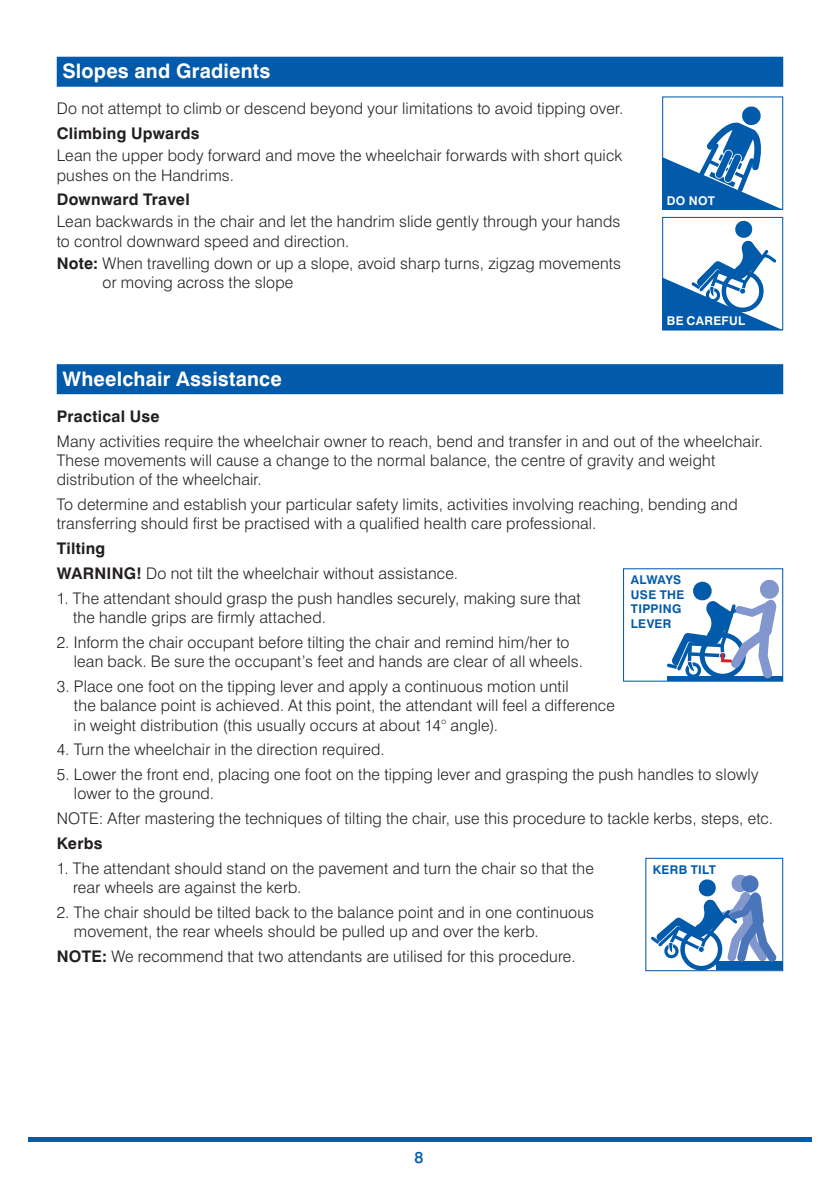
<style>
.page{position:relative;width:840px;height:1191px;background:#fff}
.page>*{position:absolute;margin:0;border:0;box-sizing:border-box;transform-origin:0 0}
.t1{font:700 20px "Swiss 721 BT";letter-spacing:.01em;color:#fff}
.Body_Copy{font:300 16px/19.2px "Swiss 721 BT";letter-spacing:.01em;color:#231f20}
.Body_Copy-2{font:700 16px "Swiss 721 BT";letter-spacing:.015em;color:#231f20}
.t2{font:500 16px "Swiss 721 BT";color:#015aaa}
.t3{font:700 12px/14.4px "Swiss 721 BT";letter-spacing:.025em;color:#015aaa}
.t4{font:700 12px "Swiss 721 BT";letter-spacing:.03em;color:#fff}
.s1{font-weight:700}
</style>
<div class="page">
<hr style="left:28px;top:1137px;width:783px;height:4px;background:#015aaa">
<div style="left:57px;top:57px;width:725px;height:30px;background:#015aaa"></div>
<div style="left:57px;top:364px;width:725px;height:30px;background:#015aaa"></div>
<svg style="left:731px;top:874px;width:17px;height:18px"></svg>
<div style="left:715px;top:961px;width:67px;height:9px;background:#015aaa"></div>
<div style="left:645px;top:857px;width:137px;height:114px;border:1px solid #015aaa"></div>
<svg style="left:740px;top:875px;width:18px;height:17px"></svg>
<svg style="left:650px;top:878px;width:126px;height:94px"></svg>
<div style="left:667px;top:676px;width:115px;height:5px;background:#015aaa"></div>
<svg style="left:667px;top:579px;width:112px;height:100px"></svg>
<svg style="left:663px;top:220px;width:115px;height:108px"></svg>
<div style="left:661px;top:217px;width:121px;height:113px;border:1px solid #015aaa"></div>
<svg style="left:662px;top:105px;width:120px;height:105px"></svg>
<p class="t1" style="left:62px;top:59px;width:209px">Slopes and Gradients</p>
<p class="Body_Copy" style="left:57px;top:99px;width:568px">Do not attempt to climb or descend beyond your limitations to avoid tipping over.</p>
<p class="Body_Copy-2" style="left:57px;top:124px;width:144px">Climbing Upwards</p>
<p class="Body_Copy" style="left:57px;top:146px;width:566px">Lean the upper body forward and move the wheelchair forwards with short quick pushes on the Handrims.</p>
<p class="Body_Copy-2" style="left:57px;top:190px;width:134px">Downward Travel</p>
<p class="Body_Copy" style="left:57px;top:212px;width:565px">Lean backwards in the chair and let the handrim slide gently through your hands to control downward speed and direction.</p>
<p class="Body_Copy" style="left:102px;top:253px;width:520px;text-indent:-46px"><span class="s1">Note:</span> When travelling down or up a slope, avoid sharp turns, zigzag movements or moving across the slope</p>
<p class="t4" style="left:666px;top:193px;width:50px">DO NOT</p>
<p class="t4" style="left:666px;top:313px;width:80px">BE CAREFUL</p>
<p class="t1" style="left:62px;top:366px;width:221px">Wheelchair Assistance</p>
<p class="Body_Copy-2" style="left:57px;top:406px;width:104px">Practical Use</p>
<p class="Body_Copy" style="left:57px;top:431px;width:707px">Many activities require the wheelchair owner to reach, bend and transfer in and out of the wheelchair.<br>These movements will cause a change to the normal balance, the centre of gravity and weight distribution of the wheelchair.</p>
<p class="Body_Copy" style="left:57px;top:494px;width:682px">To determine and establish your particular safety limits, activities involving reaching, bending and transferring should first be practised with a qualified health care professional.</p>
<p class="Body_Copy-2" style="left:57px;top:539px;width:50px">Tilting</p>
<p class="Body_Copy" style="left:57px;top:563px;width:402px"><span class="s1">WARNING!</span> Do not tilt the wheelchair without assistance.</p>
<p class="Body_Copy" style="left:73px;top:588px;width:509px;text-indent:-16px">1. The attendant should grasp the push handles securely, making sure that the handle grips are firmly attached.</p>
<p class="Body_Copy" style="left:74px;top:632px;width:510px;text-indent:-17px">2. Inform the chair occupant before tilting the chair and remind him/her to lean back. Be sure the occupant’s feet and hands are clear of all wheels.</p>
<p class="Body_Copy" style="left:74px;top:676px;width:542px;text-indent:-17px">3. Place one foot on the tipping lever and apply a continuous motion until<br>the balance point is achieved. At this point, the attendant will feel a difference in weight distribution (this usually occurs at about 14° angle).</p>
<p class="Body_Copy" style="left:57px;top:740px;width:329px">4. Turn the wheelchair in the direction required.</p>
<p class="Body_Copy" style="left:74px;top:765px;width:685px;text-indent:-17px">5. Lower the front end, placing one foot on the tipping lever and grasping the push handles to slowly lower to the ground.</p>
<p class="Body_Copy" style="left:57px;top:809px;width:717px">NOTE: After mastering the techniques of tilting the chair, use this procedure to tackle kerbs, steps, etc.</p>
<p class="Body_Copy-2" style="left:57px;top:833px;width:47px">Kerbs</p>
<p class="Body_Copy" style="left:73px;top:858px;width:522px;text-indent:-16px">1. The attendant should stand on the pavement and turn the chair so that the rear wheels are against the kerb.</p>
<p class="Body_Copy" style="left:74px;top:902px;width:521px;text-indent:-17px">2. The chair should be tilted back to the balance point and in one continuous movement, the rear wheels should be pulled up and over the kerb.</p>
<p class="Body_Copy" style="left:57px;top:946px;width:520px"><span class="s1">NOTE:</span> We recommend that two attendants are utilised for this procedure.</p>
<p class="t3" style="left:630px;top:573px;width:55px">ALWAYS<br>USE THE<br>TIPPING<br>LEVER</p>
<p class="t3" style="left:652px;top:862px;width:65px">KERB TILT</p>
<p class="t2" style="left:414px;top:1147px;width:10px">8</p>
</div>
